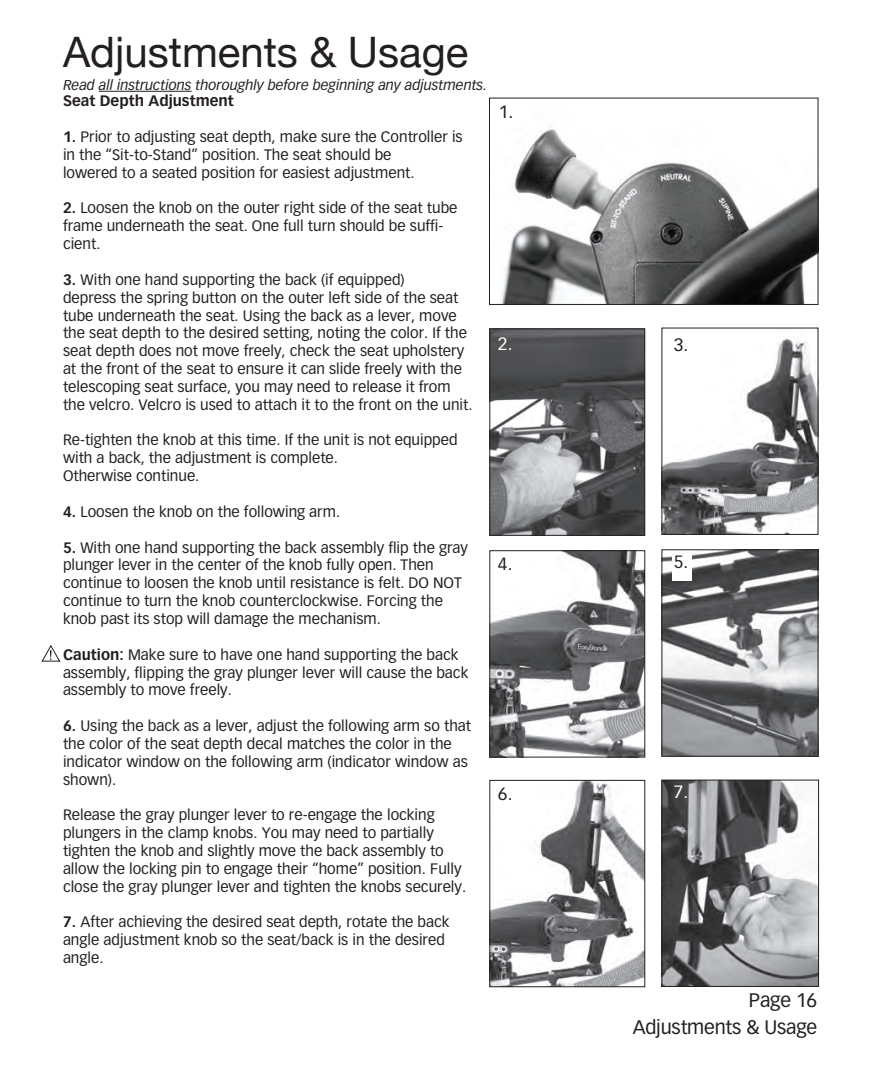
<style>
.page{position:relative;width:882px;height:1071px;background:#fff}
.page>*{position:absolute;margin:0;border:0;box-sizing:border-box;transform-origin:0 0}
.t1{font:42px "Helvetica Neue";color:#231f20}
.t2{font:19.25px "Vectora LH";letter-spacing:-.01em;color:#231f20}
.t3{font:17.5px "Vectora LH";color:#231f20}
.t4{font:17.5px "Vectora LH";color:#fff}
.t5{font:14.88px/17.8px "Vectora LH";color:#231f20}
.t6{font:700 14.88px "Vectora LH";color:#231f20}
.t7{font:italic 14px "Vectora LH";color:#231f20}
.s1{font-weight:700}
</style>
<div class="page">
<hr style="left:99px;top:91px;width:93px;height:1px;background:#231f20">
<img style="left:501px;top:125px;width:315px;height:178px">
<div style="left:489px;top:98px;width:329px;height:207px;border:1px solid #231f20"></div>
<img style="left:664px;top:782px;width:153px;height:203px">
<div style="left:662px;top:780px;width:157px;height:207px;border:1px solid #231f20"></div>
<svg style="left:41px;top:645px;width:20px;height:17px"></svg>
<img style="left:663px;top:551px;width:153px;height:204px">
<div style="left:661px;top:549px;width:157px;height:208px;border:1px solid #231f20"></div>
<img style="left:491px;top:552px;width:152px;height:204px">
<div style="left:489px;top:550px;width:156px;height:208px;border:1px solid #231f20"></div>
<img style="left:663px;top:333px;width:153px;height:200px">
<div style="left:661px;top:328px;width:157px;height:207px;border:1px solid #231f20"></div>
<img style="left:491px;top:331px;width:152px;height:203px">
<div style="left:489px;top:329px;width:156px;height:207px;border:1px solid #231f20"></div>
<img style="left:491px;top:782px;width:152px;height:203px">
<div style="left:489px;top:780px;width:156px;height:207px;border:1px solid #231f20"></div>
<div style="left:672px;top:553px;width:20px;height:28px;background:#fff"></div>
<h1 class="t1" style="left:63px;top:22px;width:407px">Adjustments &amp; Usage</h1>
<p class="t7" style="left:63px;top:77px;width:425px">Read all instructions thoroughly before beginning any adjustments.</p>
<p class="t6" style="left:63px;top:92px;width:173px">Seat Depth Adjustment</p>
<p class="t5" style="left:63px;top:128px;width:401px"><span class="s1">1.</span> Prior to adjusting seat depth, make sure the Controller is in the “Sit-to-Stand” position. The seat should be<br>lowered to a seated position for easiest adjustment.</p>
<p class="t5" style="left:63px;top:199px;width:396px"><span class="s1">2.</span> Loosen the knob on the outer right side of the seat tube frame underneath the seat. One full turn should be suffi&shy;cient.</p>
<p class="t5" style="left:63px;top:271px;width:411px"><span class="s1">3.</span> With one hand supporting the back (if equipped)<br>depress the spring button on the outer left side of the seat tube underneath the seat. Using the back as a lever, move the seat depth to the desired setting, noting the color. If the seat depth does not move freely, check the seat upholstery at the front of the seat to ensure it can slide freely with the telescoping seat surface, you may need to release it from the velcro. Velcro is used to attach it to the front on the unit.</p>
<p class="t5" style="left:63px;top:431px;width:396px">Re-tighten the knob at this time. If the unit is not equipped with a back, the adjustment is complete.<br>Otherwise continue.</p>
<p class="t5" style="left:63px;top:503px;width:279px"><span class="s1">4.</span> Loosen the knob on the following arm.</p>
<p class="t5" style="left:63px;top:538px;width:407px"><span class="s1">5.</span> With one hand supporting the back assembly flip the gray plunger lever in the center of the knob fully open. Then continue to loosen the knob until resistance is felt. DO NOT continue to turn the knob counterclockwise. Forcing the knob past its stop will damage the mechanism.</p>
<p class="t5" style="left:63px;top:646px;width:407px"><span class="s1">Caution:</span> Make sure to have one hand supporting the back assembly, flipping the gray plunger lever will cause the back assembly to move freely.</p>
<p class="t5" style="left:63px;top:717px;width:410px"><span class="s1">6.</span> Using the back as a lever, adjust the following arm so that the color of the seat depth decal matches the color in the indicator window on the following arm (indicator window as shown).</p>
<p class="t5" style="left:63px;top:806px;width:405px">Release the gray plunger lever to re-engage the locking plungers in the clamp knobs. You may need to partially tighten the knob and slightly move the back assembly to allow the locking pin to engage their “home” position. Fully close the gray plunger lever and tighten the knobs securely.</p>
<p class="t5" style="left:63px;top:913px;width:388px"><span class="s1">7.</span> After achieving the desired seat depth, rotate the back angle adjustment knob so the seat/back is in the desired angle.</p>
<p class="t3" style="left:499px;top:101px;width:16px">1.</p>
<p class="t4" style="left:498px;top:333px;width:16px">2.</p>
<p class="t3" style="left:674px;top:334px;width:16px">3.</p>
<p class="t3" style="left:498px;top:553px;width:16px">4.</p>
<p class="t3" style="left:498px;top:783px;width:16px">6.</p>
<p class="t3" style="left:674px;top:552px;width:16px">5.</p>
<p class="t4" style="left:674px;top:781px;width:16px">7.</p>
<p class="t2" style="left:749px;top:989px;width:70px">Page 16</p>
<p class="t2" style="left:633px;top:1016px;width:186px">Adjustments &amp; Usage</p>
</div>
